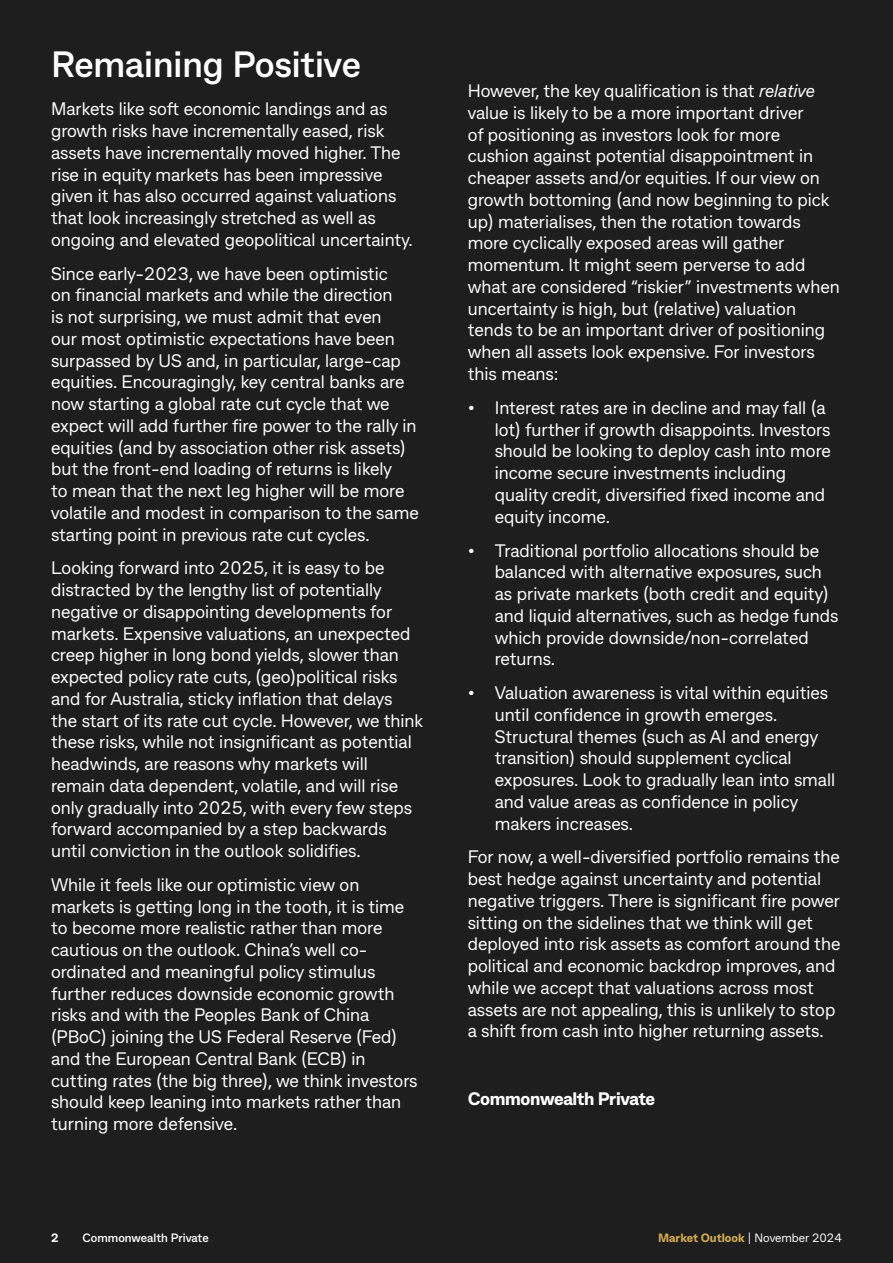
<style>
.page{position:relative;width:893px;height:1263px;background:#1e1e1e}
.page>*{position:absolute;margin:0;border:0;box-sizing:border-box;transform-origin:0 0}
.H2_-_Foreword{font:700 36.3px "CBA Beacon Sans";color:#fff}
.t1{font:18px/21.8px "CBA Beacon Sans";color:#fff}
.t2{font:800 18px "CBA Beacon Sans";letter-spacing:-.02em;color:#fff}
.t3{font:800 12px "CBA Beacon Sans";color:#d2ac4d}
.t4{font:700 12px "CBA Beacon Sans";color:#fff}
.t5{font:800 12px "CBA Beacon Sans";color:#fff}
.s1{font-style:italic}
.s2{font-weight:400;color:#fff}
</style>
<div class="page">
<h2 class="H2_-_Foreword" style="left:51px;top:40px;width:311px">Remaining Positive</h2>
<p class="t1" style="left:51px;top:98px;width:363px">Markets like soft economic landings and as growth risks have incrementally eased, risk assets have incrementally moved higher. The rise in equity markets has been impressive given it has also occurred against valuations that look increasingly stretched as well as ongoing and elevated geopolitical uncertainty.</p>
<p class="t1" style="left:51px;top:262px;width:369px">Since early-2023, we have been optimistic<br>on financial markets and while the direction<br>is not surprising, we must admit that even<br>our most optimistic expectations have been surpassed by US and, in particular, large-cap equities. Encouragingly, key central banks are now starting a global rate cut cycle that we expect will add further fire power to the rally in equities (and by association other risk assets) but the front-end loading of returns is likely<br>to mean that the next leg higher will be more volatile and modest in comparison to the same starting point in previous rate cut cycles.</p>
<p class="t1" style="left:51px;top:556px;width:374px">Looking forward into 2025, it is easy to be distracted by the lengthy list of potentially negative or disappointing developments for markets. Expensive valuations, an unexpected creep higher in long bond yields, slower than expected policy rate cuts, (geo)political risks and for Australia, sticky inflation that delays<br>the start of its rate cut cycle. However, we think these risks, while not insignificant as potential headwinds, are reasons why markets will remain data dependent, volatile, and will rise only gradually into 2025, with every few steps forward accompanied by a step backwards until conviction in the outlook solidifies.</p>
<p class="t1" style="left:51px;top:873px;width:368px">While it feels like our optimistic view on markets is getting long in the tooth, it is time to become more realistic rather than more cautious on the outlook. China’s well co&shy;ordinated and meaningful policy stimulus further reduces downside economic growth risks and with the Peoples Bank of China (PBoC) joining the US Federal Reserve (Fed) and the European Central Bank (ECB) in cutting rates (the big three), we think investors should keep leaning into markets rather than turning more defensive.</p>
<p class="t1" style="left:468px;top:79px;width:373px">However, the key qualification is that <span class="s1">relative </span>value is likely to be a more important driver<br>of positioning as investors look for more cushion against potential disappointment in cheaper assets and/or equities. If our view on growth bottoming (and now beginning to pick up) materialises, then the rotation towards more cyclically exposed areas will gather momentum. It might seem perverse to add what are considered “riskier” investments when uncertainty is high, but (relative) valuation tends to be an important driver of positioning when all assets look expensive. For investors this means:</p>
<p class="t1" style="left:495px;top:396px;width:338px;text-indent:-27px">• Interest rates are in decline and may fall (a lot) further if growth disappoints. Investors should be looking to deploy cash into more income secure investments including quality credit, diversified fixed income and equity income.</p>
<p class="t1" style="left:495px;top:539px;width:345px;text-indent:-27px">• Traditional portfolio allocations should be balanced with alternative exposures, such as private markets (both credit and equity) and liquid alternatives, such as hedge funds which provide downside/non-correlated returns.</p>
<p class="t1" style="left:495px;top:681px;width:342px;text-indent:-27px">• Valuation awareness is vital within equities until confidence in growth emerges.<br>Structural themes (such as AI and energy transition) should supplement cyclical exposures. Look to gradually lean into small and value areas as confidence in policy makers increases.</p>
<p class="t1" style="left:468px;top:845px;width:374px">For now, a well-diversified portfolio remains the best hedge against uncertainty and potential negative triggers. There is significant fire power sitting on the sidelines that we think will get deployed into risk assets as comfort around the political and economic backdrop improves, and while we accept that valuations across most assets are not appealing, this is unlikely to stop a shift from cash into higher returning assets.</p>
<p class="t2" style="left:468px;top:1087px;width:189px">Commonwealth Private</p>
<p class="t5" style="left:51px;top:1229px;width:9px">2</p>
<p class="t4" style="left:83px;top:1229px;width:128px">Commonwealth Private</p>
<p class="t3" style="left:658px;top:1229px;width:185px">Market Outlook <span class="s2">| November 2024</span></p>
</div>
